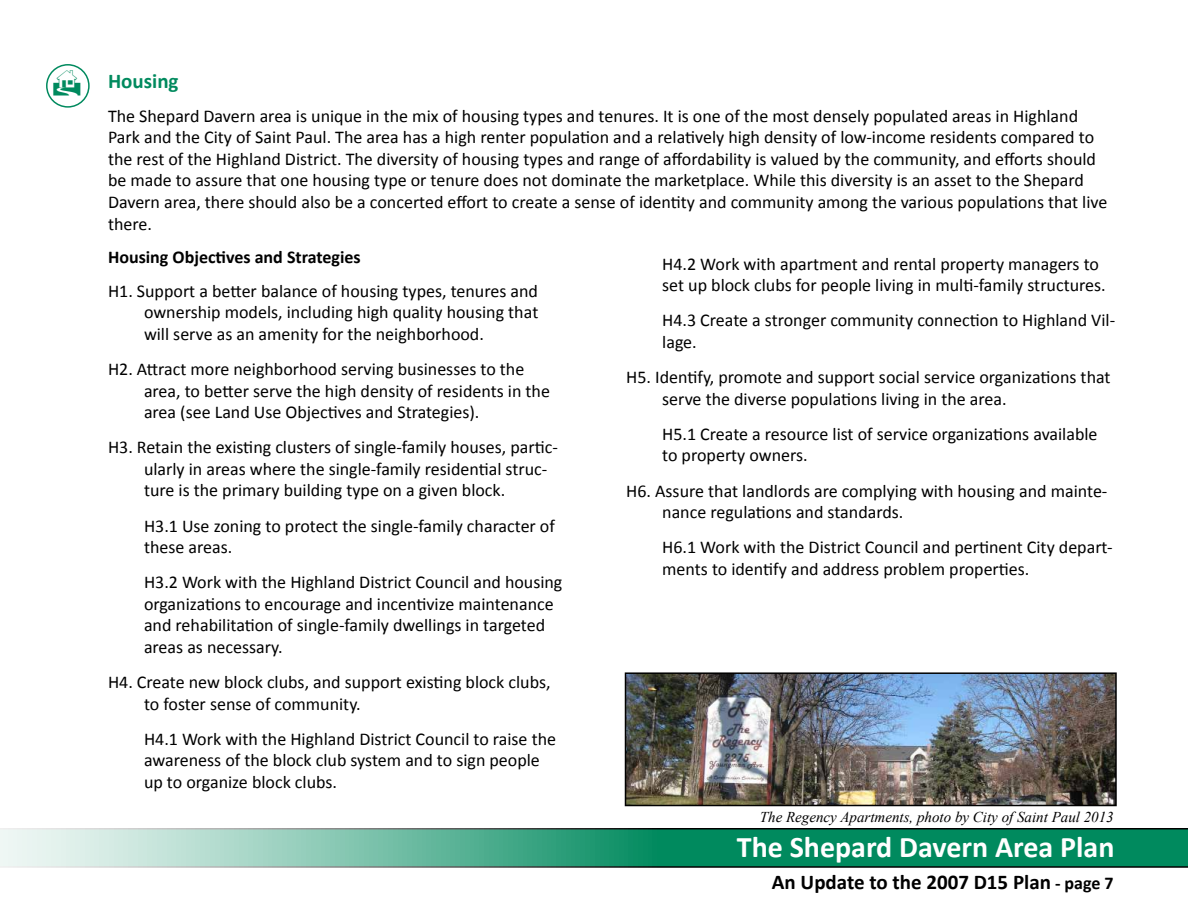
<style>
.page{position:relative;width:1188px;height:918px;background:#fff}
.page>*{position:absolute;margin:0;border:0;box-sizing:border-box;transform-origin:0 0}
.t1{font:700 30px "Calibri";color:#fff}
.t2{font:700 21px "Calibri";color:#000}
.t3{font:700 21px "Calibri";color:#008a5e}
.t4{font:18px/21.6px "Calibri";color:#000}
.t5{font:700 18px "Calibri";color:#000}
.t6{font:italic 15px "Times New Roman";color:#000}
.s1{font-size:18px}
</style>
<div class="page">
<svg style="left:0;top:828px;width:1188px;height:40px;background:#4ca588"></svg>
<div style="left:46px;top:64px;width:44px;height:44px;border:2px solid #008a5e;border-radius:50%"></div>
<img style="left:628px;top:675px;width:486px;height:128px">
<div style="left:625px;top:672px;width:492px;height:134px;border:2px solid #000"></div>
<p class="t3" style="left:108px;top:68px;width:72px">Housing</p>
<p class="t4" style="left:108px;top:105px;width:1001px">The Shepard Davern area is unique in the mix of housing types and tenures. It is one of the most densely populated areas in Highland Park and the City of Saint Paul. The area has a high renter population and a relatively high density of low-income residents compared to the rest of the Highland District. The diversity of housing types and range of affordability is valued by the community, and efforts should be made to assure that one housing type or tenure does not dominate the marketplace. While this diversity is an asset to the Shepard Davern area, there should also be a concerted effort to create a sense of identity and community among the various populations that live there.</p>
<p class="t4" style="left:662px;top:253px;width:445px">H4.2 Work with apartment and rental property managers to set up block clubs for people living in multi-family structures.</p>
<p class="t4" style="left:662px;top:310px;width:454px">H4.3 Create a stronger community connection to Highland Vil&shy;lage.</p>
<p class="t4" style="left:662px;top:366px;width:450px;text-indent:-36px">H5. Identify, promote and support social service organizations that serve the diverse populations living in the area.</p>
<p class="t4" style="left:662px;top:423px;width:437px">H5.1 Create a resource list of service organizations available to property owners.</p>
<p class="t4" style="left:662px;top:480px;width:447px;text-indent:-36px">H6. Assure that landlords are complying with housing and mainte&shy;nance regulations and standards.</p>
<p class="t4" style="left:662px;top:536px;width:452px">H6.1 Work with the District Council and pertinent City depart&shy;ments to identify and address problem properties.</p>
<p class="t5" style="left:108px;top:245px;width:254px">Housing Objectives and Strategies</p>
<p class="t4" style="left:144px;top:280px;width:396px;text-align:justify;text-indent:-36px">H1. Support a better balance of housing types, tenures and ownership models, including high quality housing that will serve as an amenity for the neighborhood.</p>
<p class="t4" style="left:144px;top:358px;width:408px;text-indent:-36px">H2. Attract more neighborhood serving businesses to the area, to better serve the high density of residents in the area (see Land Use Objectives and Strategies).</p>
<p class="t4" style="left:144px;top:437px;width:415px;text-indent:-36px">H3. Retain the existing clusters of single-family houses, partic&shy;ularly in areas where the single-family residential struc&shy;ture is the primary building type on a given block.</p>
<p class="t4" style="left:144px;top:515px;width:412px">H3.1 Use zoning to protect the single-family character of these areas.</p>
<p class="t4" style="left:144px;top:572px;width:420px">H3.2 Work with the Highland District Council and housing organizations to encourage and incentivize maintenance and rehabilitation of single-family dwellings in targeted areas as necessary.</p>
<p class="t4" style="left:144px;top:671px;width:408px;text-indent:-36px">H4. Create new block clubs, and support existing block clubs, to foster sense of community.</p>
<p class="t4" style="left:144px;top:728px;width:414px">H4.1 Work with the Highland District Council to raise the awareness of the block club system and to sign people up to organize block clubs.</p>
<p class="t6" style="left:760px;top:807px;width:355px">The Regency Apartments, photo by City of Saint Paul 2013</p>
<h1 class="t1" style="left:737px;top:828px;width:379px">The Shepard Davern Area Plan</h1>
<p class="t2" style="left:772px;top:868px;width:343px">An Update to the 2007 D15 Plan <span class="s1">- page 7</span></p>
</div>
